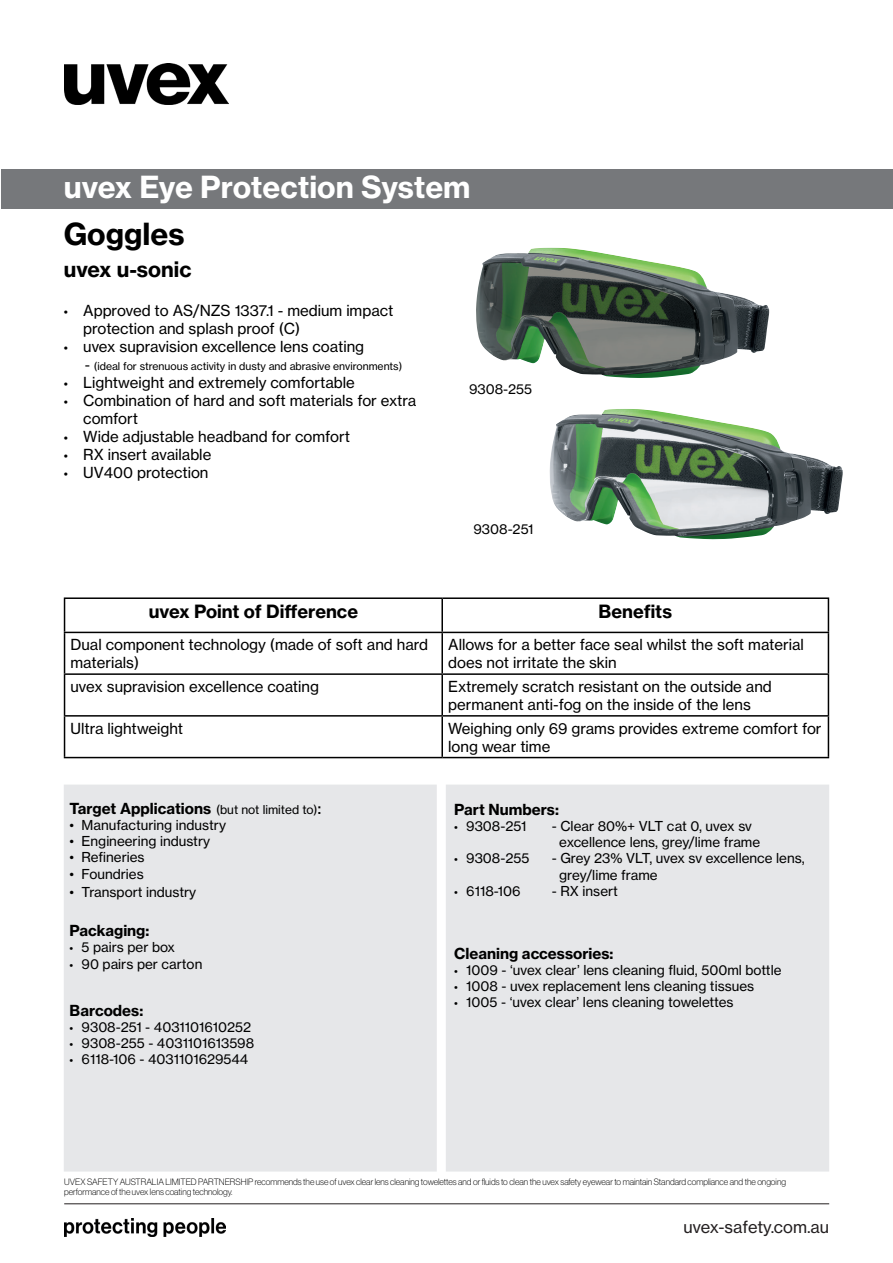
<style>
.page{position:relative;width:893px;height:1263px;background:#fff}
.page>*{position:absolute;margin:0;border:0;box-sizing:border-box;transform-origin:0 0}
.t1{font:30px "N Haas Grotesk TX Pro 75 Bd";color:#fff}
.t2{font:30px "N Haas Grotesk TX Pro 75 Bd";color:#000}
.t3{font:21px "N Haas Grotesk TX Pro 75 Bd";color:#000}
.t4{font:18px "N Haas Grotesk TX Pro 75 Bd";color:#000}
.t5{font:16.5px "N Haas Grotesk TX Pro 55 Rg";color:#231f20}
._01_FT_7_5_englisch{font:15px/18px "N Haas Grotesk TX Pro 55 Rg";color:#000}
.t6{font:15px "N Haas Grotesk TX Pro 75 Bd";color:#000}
.t7{font:13.5px/16.2px "N Haas Grotesk TX Pro 55 Rg";color:#000}
.Paragraph_Style_1{font:10.5px "N Haas Grotesk TX Pro 55 Rg";color:#000}
.t8{font:9px/10.8px "N Haas Grotesk DS Pro 35 X Lt";color:#000}
.s1{font-family:"Myriad Pro"}
.s2{font-size:14.25px}
.s3{font-family:"N Haas Grotesk TX Pro 55 Rg";font-size:12px}
.s4{font-family:"N Haas Grotesk TX Pro 55 Rg";font-size:18px}
</style>
<div class="page">
<div style="left:1px;top:169px;width:891px;height:40px;background:#76787b"></div>
<img style="left:64px;top:64px;width:165px;height:41px">
<img style="left:64px;top:1218px;width:161px;height:18px">
<hr style="left:64px;top:1203px;width:765px;height:1px;background:#231f20">
<div style="left:64px;top:784px;width:373px;height:387px;background:#e6e7e9"></div>
<div style="left:446px;top:784px;width:383px;height:387px;background:#e6e7e9"></div>
<hr style="left:64px;top:597px;width:378px;height:2px;background:#000">
<hr style="left:64px;top:599px;width:1px;height:33px;background:#000">
<hr style="left:442px;top:597px;width:387px;height:2px;background:#000">
<hr style="left:441px;top:599px;width:2px;height:33px;background:#000">
<hr style="left:828px;top:599px;width:1px;height:33px;background:#000">
<hr style="left:64px;top:632px;width:378px;height:1px;background:#000">
<hr style="left:64px;top:633px;width:1px;height:40px;background:#000">
<hr style="left:442px;top:632px;width:387px;height:1px;background:#000">
<hr style="left:441px;top:633px;width:2px;height:40px;background:#000">
<hr style="left:828px;top:633px;width:1px;height:40px;background:#000">
<hr style="left:64px;top:673px;width:378px;height:2px;background:#000">
<hr style="left:64px;top:675px;width:1px;height:40px;background:#000">
<hr style="left:442px;top:673px;width:387px;height:2px;background:#000">
<hr style="left:441px;top:675px;width:2px;height:40px;background:#000">
<hr style="left:828px;top:675px;width:1px;height:40px;background:#000">
<hr style="left:64px;top:715px;width:378px;height:2px;background:#000">
<hr style="left:64px;top:717px;width:1px;height:40px;background:#000">
<hr style="left:442px;top:715px;width:387px;height:2px;background:#000">
<hr style="left:441px;top:717px;width:2px;height:40px;background:#000">
<hr style="left:828px;top:717px;width:1px;height:40px;background:#000">
<hr style="left:64px;top:757px;width:378px;height:1px;background:#000">
<hr style="left:442px;top:757px;width:387px;height:1px;background:#000">
<img style="left:549px;top:409px;width:294px;height:130px">
<img style="left:476px;top:248px;width:293px;height:130px">
<h1 class="t1" style="left:64px;top:168px;width:408px">uvex Eye Protection System</h1>
<p class="t2" style="left:64px;top:215px;width:122px">Goggles</p>
<p class="t3" style="left:64px;top:256px;width:129px">uvex u-sonic</p>
<p class="_01_FT_7_5_englisch" style="left:83px;top:302px;width:312px;text-indent:-20px"><span class="s1">•</span> Approved to AS/NZS 1337.1 - medium impact protection and splash proof (C)</p>
<p class="_01_FT_7_5_englisch" style="left:64px;top:338px;width:302px"><span class="s1">•</span> uvex supravision excellence lens coating</p>
<p class="Paragraph_Style_1" style="left:85px;top:360px;width:319px"><span class="s2">-</span> (ideal for strenuous activity in dusty and abrasive environments)</p>
<p class="_01_FT_7_5_englisch" style="left:64px;top:374px;width:293px"><span class="s1">•</span> Lightweight and extremely comfortable</p>
<p class="_01_FT_7_5_englisch" style="left:83px;top:392px;width:335px;text-indent:-20px"><span class="s1">•</span> Combination of hard and soft materials for extra comfort</p>
<p class="_01_FT_7_5_englisch" style="left:64px;top:428px;width:288px"><span class="s1">•</span> Wide adjustable headband for comfort</p>
<p class="_01_FT_7_5_englisch" style="left:64px;top:446px;width:149px"><span class="s1">•</span> RX insert available</p>
<p class="_01_FT_7_5_englisch" style="left:64px;top:464px;width:146px"><span class="s1">•</span> UV400 protection</p>
<p class="t7" style="left:469px;top:381px;width:65px">9308-255</p>
<p class="t7" style="left:473px;top:520px;width:62px">9308-251</p>
<p class="t4" style="left:149px;top:600px;width:211px">uvex Point of Difference</p>
<p class="t4" style="left:599px;top:600px;width:75px">Benefits</p>
<p class="_01_FT_7_5_englisch" style="left:71px;top:636px;width:359px">Dual component technology (made of soft and hard materials)</p>
<p class="_01_FT_7_5_englisch" style="left:448px;top:636px;width:357px">Allows for a better face seal whilst the soft material does not irritate the skin</p>
<p class="_01_FT_7_5_englisch" style="left:71px;top:677px;width:250px">uvex supravision excellence coating</p>
<p class="_01_FT_7_5_englisch" style="left:448px;top:677px;width:325px">Extremely scratch resistant on the outside and permanent anti-fog on the inside of the lens</p>
<p class="_01_FT_7_5_englisch" style="left:71px;top:719px;width:114px">Ultra lightweight</p>
<p class="_01_FT_7_5_englisch" style="left:448px;top:719px;width:375px">Weighing only 69 grams provides extreme comfort for long wear time</p>
<p class="t6" style="left:70px;top:799px;width:253px">Target Applications <span class="s3">(but not limited to)</span><span class="s4">:</span></p>
<p class="t7" style="left:70px;top:817px;width:158px">• Manufacturing industry</p>
<p class="t7" style="left:70px;top:833px;width:142px">• Engineering industry</p>
<p class="t7" style="left:70px;top:849px;width:77px">• Refineries</p>
<p class="t7" style="left:70px;top:866px;width:76px">• Foundries</p>
<p class="t7" style="left:70px;top:884px;width:128px">• Transport industry</p>
<p class="t6" style="left:70px;top:921px;width:81px">Packaging:</p>
<p class="t7" style="left:70px;top:939px;width:107px"><span class="s1">•</span> 5 pairs per box</p>
<p class="t7" style="left:70px;top:956px;width:134px"><span class="s1">•</span> 90 pairs per carton</p>
<p class="t6" style="left:70px;top:1000px;width:75px">Barcodes:</p>
<p class="t7" style="left:70px;top:1019px;width:183px"><span class="s1">•</span> 9308-251 - 4031101610252</p>
<p class="t7" style="left:70px;top:1035px;width:186px"><span class="s1">•</span> 9308-255 - 4031101613598</p>
<p class="t7" style="left:70px;top:1051px;width:180px"><span class="s1">•</span> 6118-106 - 4031101629544</p>
<p class="t6" style="left:454px;top:800px;width:106px">Part Numbers:</p>
<p class="t7" style="left:454px;top:818px;width:74px"><span class="s1">•</span> 9308-251</p>
<p class="t7" style="left:559px;top:818px;width:202px;text-indent:-8px">- Clear 80%+ VLT cat 0, uvex sv excellence lens, grey/lime frame</p>
<p class="t7" style="left:454px;top:850px;width:77px"><span class="s1">•</span> 9308-255</p>
<p class="t7" style="left:559px;top:850px;width:247px;text-indent:-8px">- Grey 23% VLT, uvex sv excellence lens, grey/lime frame</p>
<p class="t7" style="left:454px;top:883px;width:68px"><span class="s1">•</span> 6118-106</p>
<p class="t7" style="left:552px;top:883px;width:68px">- RX insert</p>
<p class="t6" style="left:454px;top:944px;width:161px">Cleaning accessories:</p>
<p class="t7" style="left:454px;top:962px;width:329px"><span class="s1">•</span> 1009 - ‘uvex clear’ lens cleaning fluid, 500ml bottle</p>
<p class="t7" style="left:454px;top:978px;width:301px"><span class="s1">•</span> 1008 - uvex replacement lens cleaning tissues</p>
<p class="t7" style="left:454px;top:994px;width:281px"><span class="s1">•</span> 1005 - ‘uvex clear’ lens cleaning towelettes</p>
<p class="t8" style="left:64px;top:1176px;width:723px">UVEX SAFETY AUSTRALIA LIMITED PARTNERSHIP recommends the use of uvex clear lens cleaning towelettes and or fluids to clean the uvex safety eyewear to maintain Standard compliance and the ongoing performance of the uvex lens coating technology.</p>
<p class="t5" style="left:683px;top:1217px;width:147px">uvex-safety.com.au</p>
</div>
